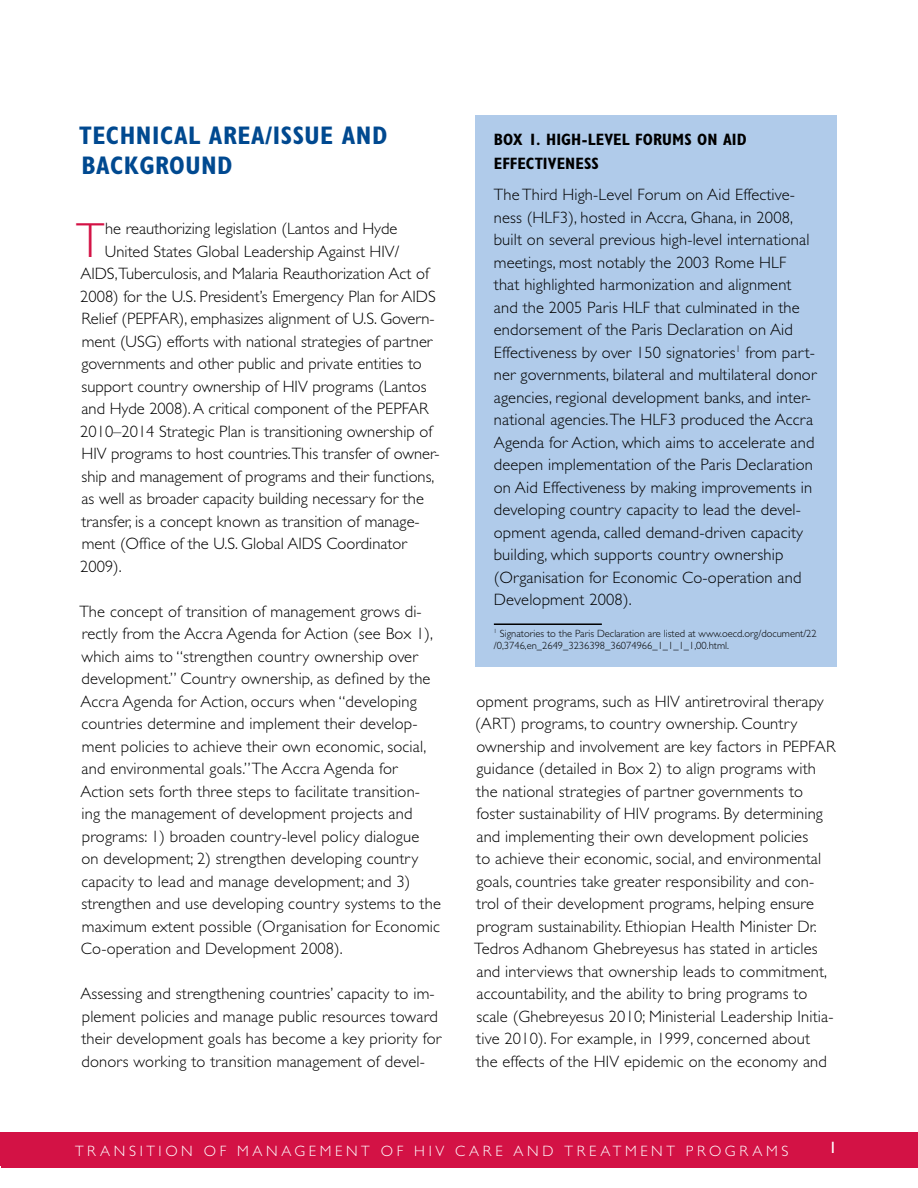
<style>
.page{position:relative;width:918px;height:1188px;background:#fff}
.page>*{position:absolute;margin:0;border:0;box-sizing:border-box;transform-origin:0 0}
.Text_with_Drop_Cap{font:300 49.5px "Gill Sans Std";color:#d31245}
.Section_head__conten{font:700 condensed 25.5px/30px "Gill Sans Std";letter-spacing:.02em;color:#004990}
.Text{font:300 16.5px/22.5px "Gill Sans Std";letter-spacing:.01em;color:#000}
.Bullet_1{font:300 16.5px/22.5px "Gill Sans Std";letter-spacing:.01em;color:#000}
.Text_with_Drop_Cap-2{font:300 16.5px "Gill Sans Std";color:#000}
.Figure_Title{font:700 condensed 16.5px/24px "Gill Sans Std";letter-spacing:.005em;color:#000}
.t1{font:16.5px "Gill Sans Std";color:#fff}
.Header_Month___Year{font:300 15px "Gill Sans Std";letter-spacing:.24em;color:#fff}
.t2{font:300 10.5px/12.6px "Gill Sans Std";color:#000}
</style>
<div class="page">
<div style="left:1px;top:1134px;width:917px;height:34px;background:#d31245"></div>
<div style="left:0;top:1132px;width:918px;height:34px;background:#d31245"></div>
<div style="left:476px;top:116px;width:361px;height:551px;background:#b0cbea"></div>
<hr style="left:494px;top:623px;width:108px;height:2px;background:#000">
<p class="Section_head__conten" style="left:79px;top:120px;width:310px">TECHNICAL AREA/ISSUE AND<br>BACKGROUND</p>
<p class="Text_with_Drop_Cap" style="left:76px;top:212px;width:30px">T</p>
<p class="Text_with_Drop_Cap-2" style="left:105px;top:219px;width:294px">he reauthorizing legislation (Lantos and Hyde</p>
<p class="Text_with_Drop_Cap-2" style="left:105px;top:242px;width:296px">United States Global Leadership Against HIV/</p>
<p class="Text_with_Drop_Cap-2" style="left:80px;top:264px;width:350px">AIDS,Tuberculosis, and Malaria Reauthorization Act of</p>
<p class="Text_with_Drop_Cap-2" style="left:80px;top:287px;width:357px">2008) for the U.S. President’s Emergency Plan for AIDS</p>
<p class="Text_with_Drop_Cap-2" style="left:81px;top:309px;width:355px">Relief (PEPFAR), emphasizes alignment of U.S. Govern-</p>
<p class="Text_with_Drop_Cap-2" style="left:82px;top:332px;width:352px">ment (USG) efforts with national strategies of partner</p>
<p class="Text_with_Drop_Cap-2" style="left:81px;top:354px;width:342px">governments and other public and private entities to</p>
<p class="Text_with_Drop_Cap-2" style="left:82px;top:377px;width:347px">support country ownership of HIV programs (Lantos</p>
<p class="Text_with_Drop_Cap-2" style="left:82px;top:399px;width:349px">and Hyde 2008). A critical component of the PEPFAR</p>
<p class="Text_with_Drop_Cap-2" style="left:80px;top:422px;width:354px">2010–2014 Strategic Plan is transitioning ownership of</p>
<p class="Text_with_Drop_Cap-2" style="left:81px;top:444px;width:360px">HIV programs to host countries.This transfer of owner-</p>
<p class="Text_with_Drop_Cap-2" style="left:82px;top:467px;width:354px">ship and management of programs and their functions,</p>
<p class="Text_with_Drop_Cap-2" style="left:82px;top:489px;width:344px">as well as broader capacity building necessary for the</p>
<p class="Text_with_Drop_Cap-2" style="left:81px;top:512px;width:340px">transfer, is a concept known as transition of manage-</p>
<p class="Text_with_Drop_Cap-2" style="left:82px;top:534px;width:327px">ment (Office of the U.S. Global AIDS Coordinator</p>
<p class="Text_with_Drop_Cap-2" style="left:80px;top:557px;width:43px">2009).</p>
<p class="Text" style="left:79px;top:600px;width:363px">The concept of transition of management grows di&shy;rectly from the Accra Agenda for Action (see Box 1), which aims to “strengthen country ownership over development.” Country ownership, as defi ned by the Accra Agenda for Action, occurs when “developing countries determine and implement their develop&shy;ment policies to achieve their own economic, social, and environmental goals.” The Accra Agenda for Action sets forth three steps to facilitate transition&shy;ing the management of development projects and programs: 1) broaden country-level policy dialogue<br>on development; 2) strengthen developing country capacity to lead and manage development; and 3) strengthen and use developing country systems to the maximum extent possible (Organisation for Economic Co-operation and Development 2008).</p>
<p class="Text" style="left:80px;top:982px;width:363px">Assessing and strengthening countries’ capacity to im&shy;plement policies and manage public resources toward their development goals has become a key priority for donors working to transition management of devel-</p>
<p class="Figure_Title" style="left:494px;top:127px;width:254px">BOX 1. HIGH-LEVEL FORUMS ON AID<br>EFFECTIVENESS</p>
<p class="Bullet_1" style="left:494px;top:184px;width:324px">The Third High-Level Forum on Aid Effective&shy;ness (HLF3), hosted in Accra, Ghana, in 2008, built on several previous high-level international meetings, most notably the 2003 Rome HLF<br>that highlighted harmonization and alignment and the 2005 Paris HLF that culminated in the endorsement of the Paris Declaration on Aid Effectiveness by over 150 signatories<sup>1</sup> from part&shy;ner governments, bilateral and multilateral donor agencies, regional development banks, and inter&shy;national agencies. The HLF3 produced the Accra Agenda for Action, which aims to accelerate and deepen implementation of the Paris Declaration on Aid Effectiveness by making improvements in developing country capacity to lead the devel&shy;opment agenda, called demand-driven capacity building, which supports country ownership (Organisation for Economic Co-operation and Development 2008).</p>
<p class="t2" style="left:494px;top:627px;width:324px"><sup>1</sup> Signatories to the Paris Declaration are listed at www.oecd.org/document/22 /0,3746,en_2649_3236398_36074966_1_1_1_1,00.html.</p>
<p class="Text" style="left:474px;top:690px;width:363px">opment programs, such as HIV antiretroviral therapy (ART) programs, to country ownership. Country ownership and involvement are key factors in PEPFAR guidance (detailed in Box 2) to align programs with the national strategies of partner governments to foster sustainability of HIV programs. By determining and implementing their own development policies<br>to achieve their economic, social, and environmental goals, countries take greater responsibility and con&shy;trol of their development programs, helping ensure program sustainability. Ethiopian Health Minister Dr.<br>Tedros Adhanom Ghebreyesus has stated in articles and interviews that ownership leads to commitment, accountability, and the ability to bring programs to scale (Ghebreyesus 2010; Ministerial Leadership Initia&shy;tive 2010). For example, in 1999, concerned about<br>the effects of the HIV epidemic on the economy and</p>
<p class="Header_Month___Year" style="left:75px;top:1142px;width:715px">TRANSITION OF MANAGEMENT OF HIV CARE AND TREATMENT PROGRAMS</p>
<p class="t1" style="left:829px;top:1138px;width:10px">1</p>
</div>
